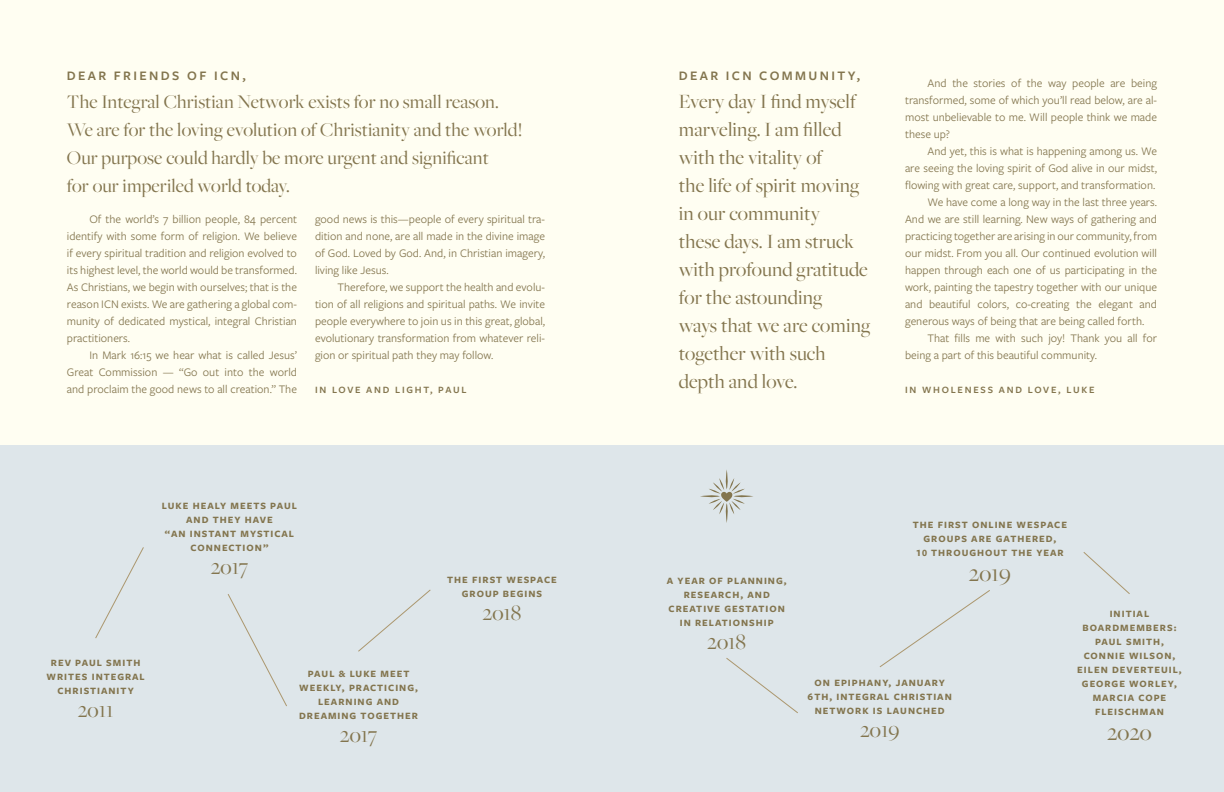
<style>
.page{position:relative;width:1224px;height:792px;background:#fff}
.page>*{position:absolute;margin:0;border:0;box-sizing:border-box;transform-origin:0 0}
.t1{font:24.5px "Freight Big Pro";color:#83754e}
.t2{font:23px "Freight Big Pro";color:#83754e}
.t3{font:21px/28px "Freight Big Pro";letter-spacing:.005em;color:#83754e}
.t4{font:20px/28px "Freight Big Pro";letter-spacing:.005em;color:#83754e}
.t5{font:600 13.5px "Freight Sans Pro";letter-spacing:.175em;color:#83754e}
.t6{font:12px/17px "Freight Sans Pro";color:#83754e;text-align:justify}
.t7{font:700 10px/14px "Freight Sans Pro";letter-spacing:.1em;color:#83754e;text-align:center}
.t8{font:600 10px "Freight Sans Pro";letter-spacing:.175em;color:#83754e}
</style>
<div class="page">
<div style="left:0;top:0;width:1224px;height:446px;background:#fffef2"></div>
<div style="left:0;top:446px;width:1224px;height:346px;background:#dee6ea"></div>
<svg style="left:700px;top:470px;width:53px;height:53px"></svg>
<svg style="left:227px;top:594px;width:60px;height:113px"></svg>
<svg style="left:95px;top:547px;width:49px;height:92px"></svg>
<svg style="left:358px;top:589px;width:73px;height:63px"></svg>
<svg style="left:726px;top:658px;width:72px;height:55px"></svg>
<svg style="left:879px;top:590px;width:111px;height:78px"></svg>
<svg style="left:1083px;top:552px;width:47px;height:42px"></svg>
<p class="t5" style="left:67px;top:66px;width:180px">DEAR FRIENDS OF ICN,</p>
<h3 class="t4" style="left:67px;top:87px;width:457px">The Integral Christian Network exists for no small reason.<br>We are for the loving evolution of Christianity and the world!<br>Our purpose could hardly be more urgent and significant<br>for our imperiled world today.</h3>
<p class="t6" style="left:67px;top:210px;width:232px;text-indent:22px">Of the world’s 7 billion people, 84 percent identify with some form of religion. We believe if every spiritual tradition and religion evolved to its highest level, the world would be transformed.<br>As Christians, we begin with ourselves; that is the reason ICN exists. We are gathering a global com&shy;munity of dedicated mystical, integral Christian practitioners.</p>
<p class="t6" style="left:67px;top:346px;width:232px;text-indent:22px">In Mark 16:15 we hear what is called Jesus’ Great Commission — “Go out into the world and proclaim the good news to all creation.” The</p>
<p class="t6" style="left:315px;top:210px;width:232px">good news is this—people of every spiritual tra&shy;dition and none, are all made in the divine image of God. Loved by God. And, in Christian imagery, living like Jesus.</p>
<p class="t6" style="left:315px;top:278px;width:232px;text-indent:22px">Therefore, we support the health and evolu&shy;tion of all religions and spiritual paths. We invite people everywhere to join us in this great, global, evolutionary transformation from whatever reli&shy;gion or spiritual path they may follow.</p>
<p class="t8" style="left:315px;top:383px;width:153px">IN LOVE AND LIGHT, PAUL</p>
<p class="t7" style="left:162px;top:499px;width:137px">LUKE HEALY MEETS PAUL<br>AND THEY HAVE<br>“AN INSTANT MYSTICAL<br>CONNECTION”</p>
<h2 class="t2" style="left:211px;top:552px;width:39px">2o17</h2>
<p class="t7" style="left:47px;top:655px;width:100px">REV PAUL SMITH<br>WRITES INTEGRAL<br>CHRISTIANITY</p>
<h2 class="t2" style="left:78px;top:694px;width:37px">2o11</h2>
<p class="t7" style="left:299px;top:666px;width:121px">PAUL &amp; LUKE MEET<br>WEEKLY, PRACTICING,<br>LEARNING AND<br>DREAMING TOGETHER</p>
<h2 class="t2" style="left:340px;top:720px;width:39px">2o17</h2>
<p class="t7" style="left:447px;top:572px;width:111px">THE FIRST WESPACE<br>GROUP BEGINS</p>
<h2 class="t2" style="left:483px;top:597px;width:40px">2o18</h2>
<p class="t5" style="left:679px;top:66px;width:183px">DEAR ICN COMMUNITY,</p>
<h3 class="t3" style="left:679px;top:87px;width:193px">Every day I find myself marveling. I am filled with the vitality of<br>the life of spirit moving in our community<br>these days. I am struck with profound gratitude for the astounding<br>ways that we are coming together with such depth and love.</h3>
<p class="t6" style="left:905px;top:74px;width:254px;text-indent:22px">And the stories of the way people are being transformed, some of which you’ll read below, are al&shy;most unbelievable to me. Will people think we made these up?</p>
<p class="t6" style="left:928px;top:142px;width:231px">And yet, this is what is happening among us. We</p>
<p class="t6" style="left:905px;top:159px;width:253px">are seeing the loving spirit of God alive in our midst,</p>
<p class="t6" style="left:905px;top:176px;width:252px">flowing with great care, support, and transformation.</p>
<p class="t6" style="left:928px;top:193px;width:231px">We have come a long way in the last three years.</p>
<p class="t6" style="left:905px;top:210px;width:253px">And we are still learning. New ways of gathering and</p>
<p class="t6" style="left:905px;top:227px;width:253px">practicing together are arising in our community, from</p>
<p class="t6" style="left:905px;top:244px;width:253px">our midst. From you all. Our continued evolution will</p>
<p class="t6" style="left:905px;top:261px;width:254px">happen through each one of us participating in the</p>
<p class="t6" style="left:905px;top:278px;width:254px">work, painting the tapestry together with our unique</p>
<p class="t6" style="left:905px;top:295px;width:254px">and beautiful colors, co-creating the elegant and</p>
<p class="t6" style="left:905px;top:312px;width:241px">generous ways of being that are being called forth.</p>
<p class="t6" style="left:928px;top:329px;width:231px">That fills me with such joy! Thank you all for</p>
<p class="t6" style="left:905px;top:346px;width:193px">being a part of this beautiful community.</p>
<p class="t8" style="left:905px;top:383px;width:191px">IN WHOLENESS AND LOVE, LUKE</p>
<p class="t7" style="left:667px;top:574px;width:121px">A YEAR OF PLANNING,<br>RESEARCH, AND<br>CREATIVE GESTATION<br>IN RELATIONSHIP</p>
<h2 class="t2" style="left:707px;top:627px;width:40px">2o18</h2>
<p class="t7" style="left:913px;top:517px;width:156px">THE FIRST ONLINE WESPACE<br>GROUPS ARE GATHERED,<br>10 THROUGHOUT THE YEAR</p>
<h1 class="t1" style="left:969px;top:557px;width:43px">2o19</h1>
<p class="t7" style="left:808px;top:675px;width:146px">ON EPIPHANY, JANUARY<br>6TH, INTEGRAL CHRISTIAN<br>NETWORK IS LAUNCHED</p>
<h2 class="t2" style="left:860px;top:715px;width:41px">2o19</h2>
<p class="t7" style="left:1077px;top:606px;width:106px">INITIAL<br>BOARDMEMBERS:<br>PAUL SMITH,<br>CONNIE WILSON,<br>EILEN DEVERTEUIL,<br>GEORGE WORLEY,<br>MARCIA COPE<br>FLEISCHMAN</p>
<h1 class="t1" style="left:1107px;top:716px;width:46px">2o2o</h1>
</div>
